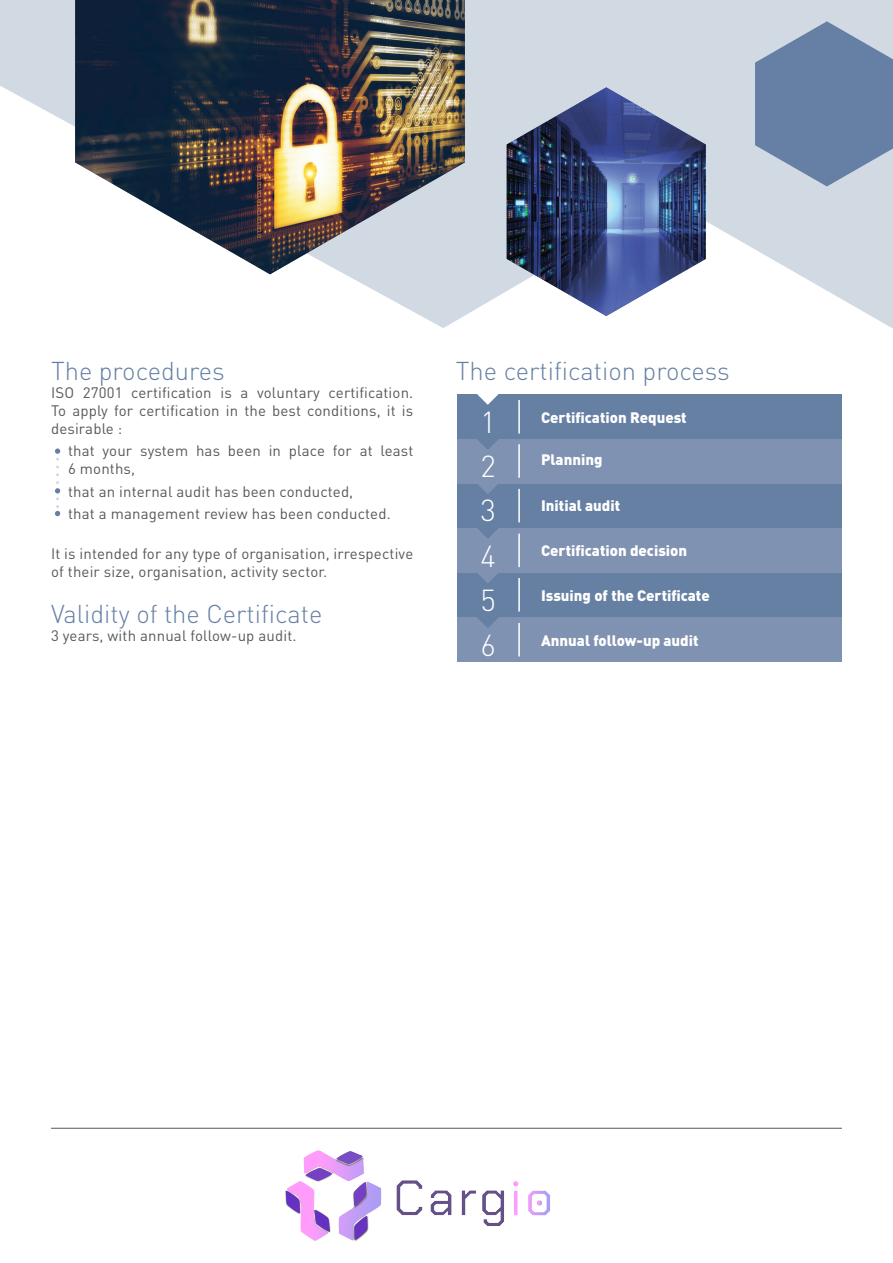
<style>
.page{position:relative;width:893px;height:1263px;background:#fff}
.page>*{position:absolute;margin:0;border:0;box-sizing:border-box;transform-origin:0 0}
.t1{font:300 30px "DIN Pro";color:#fff}
.t2{font:300 25.5px "DIN Pro";color:#6680a4}
.t3{font:300 25.5px "DIN Pro";color:#6580a4}
.t4{font:15px/18px "DIN Pro";letter-spacing:.01em;color:#57585a}
.t5{font:900 15px "DIN Pro";color:#fff}
</style>
<div class="page">
<svg style="left:0;top:0;width:893px;height:329px;fill:#d1d9e3"></svg>
<img style="left:507px;top:87px;width:199px;height:229px">
<img style="left:75px;top:0;width:390px;height:274px">
<svg style="left:755px;top:21px;width:138px;height:165px;background:#7e95b3"></svg>
<hr style="left:51px;top:1128px;width:791px;height:1px;background:#57585a">
<div style="left:457px;top:394px;width:385px;height:246px;background:#6680a4"></div>
<div style="left:457px;top:439px;width:385px;height:45px;background:#7f92b1"></div>
<div style="left:457px;top:528px;width:385px;height:45px;background:#7f92b1"></div>
<div style="left:457px;top:618px;width:385px;height:44px;background:#7f92b1"></div>
<svg style="left:477px;top:439px;width:21px;height:11px"></svg>
<svg style="left:477px;top:394px;width:22px;height:11px"></svg>
<svg style="left:477px;top:528px;width:21px;height:11px"></svg>
<svg style="left:471px;top:617px;width:34px;height:11px"></svg>
<svg style="left:478px;top:484px;width:20px;height:10px"></svg>
<svg style="left:478px;top:573px;width:20px;height:10px"></svg>
<hr style="left:518px;top:400px;width:2px;height:34px;background:#fff">
<hr style="left:518px;top:444px;width:2px;height:34px;background:#fff">
<hr style="left:518px;top:489px;width:2px;height:33px;background:#fff">
<hr style="left:518px;top:534px;width:2px;height:33px;background:#fff">
<hr style="left:518px;top:578px;width:2px;height:33px;background:#fff">
<hr style="left:518px;top:623px;width:2px;height:33px;background:#fff">
<svg style="left:55px;top:448px;width:5px;height:68px"></svg>
<img style="left:178px;top:1127px;width:487px;height:114px">
<p class="t3" style="left:51px;top:353px;width:175px">The procedures</p>
<p class="t4" style="left:51px;top:383px;width:364px;text-align:justify">ISO 27001 certification is a voluntary certification.<br>To apply for certification in the best conditions, it is desirable :</p>
<p class="t4" style="left:68px;top:441px;width:347px">that your system has been in place for at least<br>6 months,</p>
<p class="t4" style="left:68px;top:481px;width:287px">that an internal audit has been conducted,</p>
<p class="t4" style="left:68px;top:504px;width:324px">that a management review has been conducted.</p>
<p class="t4" style="left:51px;top:544px;width:364px">It is intended for any type of organisation, irrespective of their size, organisation, activity sector.</p>
<p class="t2" style="left:51px;top:597px;width:273px">Validity of the Certificate</p>
<p class="t4" style="left:51px;top:626px;width:247px">3 years, with annual follow-up audit.</p>
<p class="t2" style="left:456px;top:353px;width:276px">The certification process</p>
<p class="t1" style="left:480px;top:401px;width:17px">1</p>
<p class="t1" style="left:480px;top:446px;width:17px">2</p>
<p class="t1" style="left:480px;top:490px;width:17px">3</p>
<p class="t1" style="left:480px;top:535px;width:17px">4</p>
<p class="t1" style="left:480px;top:579px;width:17px">5</p>
<p class="t1" style="left:480px;top:624px;width:17px">6</p>
<p class="t5" style="left:541px;top:407px;width:147px">Certification Request</p>
<p class="t5" style="left:541px;top:450px;width:63px">Planning</p>
<p class="t5" style="left:541px;top:496px;width:81px">Initial audit</p>
<p class="t5" style="left:541px;top:541px;width:148px">Certification decision</p>
<p class="t5" style="left:541px;top:585px;width:170px">Issuing of the Certificate</p>
<p class="t5" style="left:541px;top:630px;width:159px">Annual follow-up audit</p>
</div>
